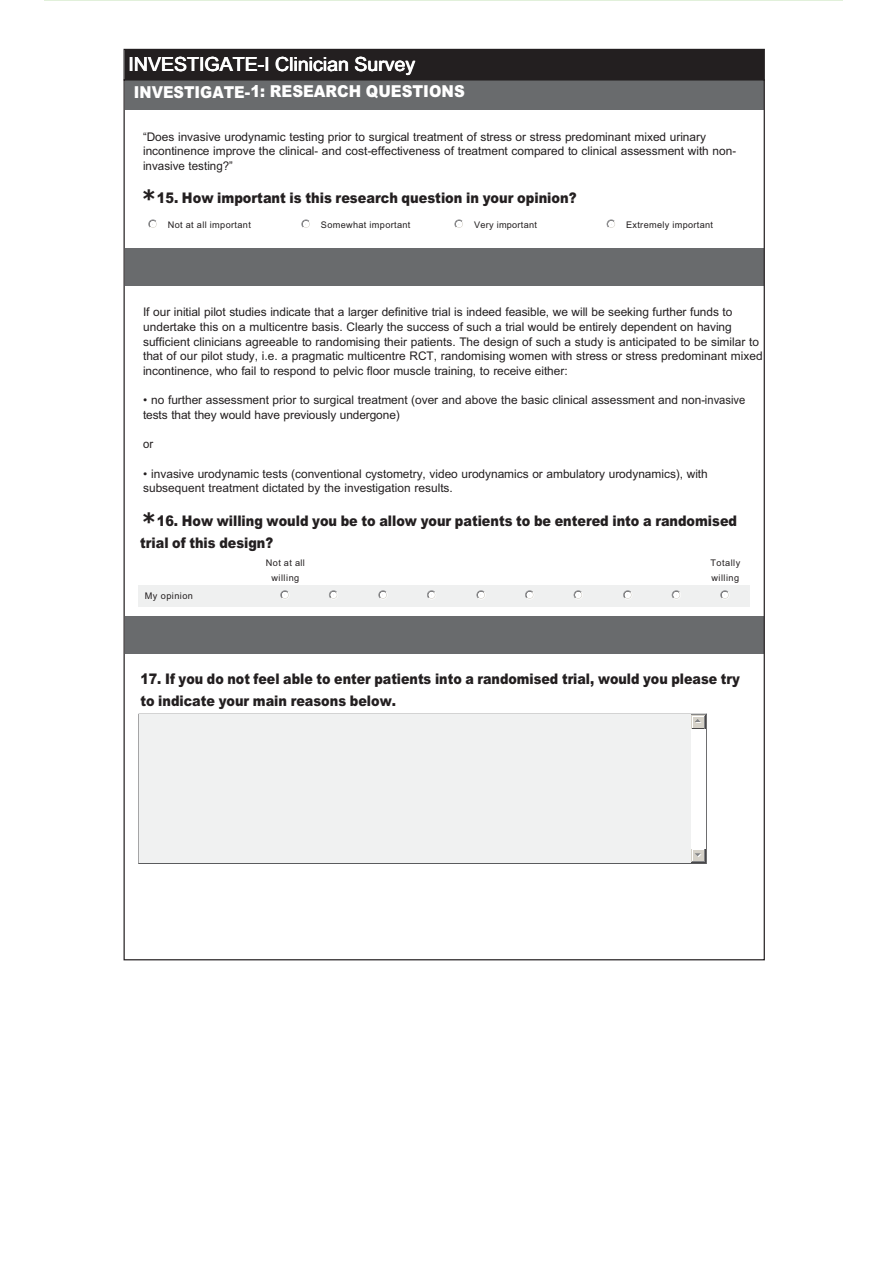
<style>
.page{position:relative;width:885px;height:1285px;background:#fff}
.page>*{position:absolute;margin:0;border:0;box-sizing:border-box;transform-origin:0 0}
.t1{font:700 22.05px "Verdana";color:#231f20}
.t2{font:19.6px "Arial";color:#fff}
.t3{font:900 16.45px "Arial";color:#fff;scale:.88 1}
.t4{font:900 14.7px/21.9px "Arial";color:#231f20;scale:.86 1}
.t5{font:900 14.7px/22.1px "Arial";color:#231f20;scale:.87 1}
.t6{font:900 14.7px "Arial";color:#231f20;scale:.88 1}
.t7{font:11.9px/14.7px "Arial";letter-spacing:-.005em;color:#231f20}
.t8{font:11.9px/14.7px "Arial";letter-spacing:-.005em;color:#231f20;scale:.92 1}
.t9{font:11.9px "Arial";letter-spacing:-.005em;color:#231f20;scale:.95 1}
.t10{font:9.1px/14.7px "Arial";letter-spacing:.04em;color:#231f20;text-align:center}
</style>
<div class="page">
<div style="left:125px;top:50px;width:638px;height:29px;background:#231f20"></div>
<div style="left:123px;top:49px;width:641px;height:31px;border:1px solid #231f20"></div>
<div style="left:125px;top:80px;width:638px;height:30px;background:#696b6d"></div>
<div style="left:125px;top:248px;width:638px;height:38px;background:#696b6d"></div>
<div style="left:138px;top:584px;width:122px;height:22px;background:#eff0f0"></div>
<div style="left:260px;top:584px;width:50px;height:22px;background:#eff0f0"></div>
<svg style="left:280px;top:590px;width:9px;height:9px"></svg>
<div style="left:310px;top:584px;width:48px;height:22px;background:#eff0f0"></div>
<svg style="left:329px;top:590px;width:8px;height:9px"></svg>
<div style="left:358px;top:584px;width:49px;height:22px;background:#eff0f0"></div>
<svg style="left:378px;top:590px;width:9px;height:9px"></svg>
<div style="left:407px;top:584px;width:49px;height:22px;background:#eff0f0"></div>
<svg style="left:427px;top:590px;width:8px;height:9px"></svg>
<div style="left:456px;top:584px;width:49px;height:22px;background:#eff0f0"></div>
<svg style="left:476px;top:590px;width:9px;height:9px"></svg>
<div style="left:505px;top:584px;width:49px;height:22px;background:#eff0f0"></div>
<svg style="left:525px;top:590px;width:8px;height:9px"></svg>
<div style="left:554px;top:584px;width:49px;height:22px;background:#eff0f0"></div>
<svg style="left:573px;top:590px;width:9px;height:9px"></svg>
<div style="left:603px;top:584px;width:48px;height:22px;background:#eff0f0"></div>
<svg style="left:623px;top:590px;width:9px;height:9px"></svg>
<div style="left:651px;top:584px;width:50px;height:22px;background:#eff0f0"></div>
<svg style="left:671px;top:590px;width:9px;height:9px"></svg>
<div style="left:701px;top:584px;width:48px;height:22px;background:#eff0f0"></div>
<svg style="left:720px;top:590px;width:9px;height:9px"></svg>
<div style="left:125px;top:615px;width:638px;height:38px;background:#696b6d"></div>
<hr style="left:139px;top:863px;width:567px;height:1px;background:#5a5b5d">
<hr style="left:705px;top:714px;width:1px;height:148px;background:#5a5b5d">
<hr style="left:138px;top:714px;width:1px;height:149px;background:#5a5b5d">
<hr style="left:140px;top:713px;width:566px;height:1px;background:#5a5b5d">
<svg style="left:691px;top:714px;width:14px;height:15px"></svg>
<svg style="left:691px;top:849px;width:14px;height:14px"></svg>
<div style="left:139px;top:714px;width:552px;height:149px;background:#f0f1f1"></div>
<svg style="left:148px;top:219px;width:9px;height:9px"></svg>
<svg style="left:301px;top:219px;width:9px;height:9px"></svg>
<svg style="left:454px;top:219px;width:9px;height:9px"></svg>
<svg style="left:606px;top:219px;width:9px;height:9px"></svg>
<hr style="left:44px;top:0;width:798px;height:1px;background:#e1f0da">
<h2 class="t2" style="left:128px;top:56px;width:288px">INVESTIGATE-I Clinician Survey</h2>
<h3 class="t3" style="left:134px;top:86px;width:377px">INVESTIGATE-1: RESEARCH QUESTIONS</h3>
<p class="t8" style="left:143px;top:130px;width:646px">“Does invasive urodynamic testing prior to surgical treatment of stress or stress predominant mixed urinary incontinence improve the clinical- and cost-effectiveness of treatment compared to clinical assessment with non&shy;invasive testing?”</p>
<p class="t6" style="left:157px;top:192px;width:478px">15. How important is this research question in your opinion?</p>
<h1 class="t1" style="left:141px;top:185px;width:17px">*</h1>
<p class="t10" style="left:168px;top:219px;width:85px">Not at all important</p>
<p class="t10" style="left:321px;top:219px;width:91px">Somewhat important</p>
<p class="t10" style="left:474px;top:219px;width:64px">Very important</p>
<p class="t10" style="left:626px;top:219px;width:88px">Extremely important</p>
<p class="t7" style="left:143px;top:306px;width:621px">If our initial pilot studies indicate that a larger definitive trial is indeed feasible, we will be seeking further funds to undertake this on a multicentre basis. Clearly the success of such a trial would be entirely dependent on having sufficient clinicians agreeable to randomising their patients. The design of such a study is anticipated to be similar to that of our pilot study, i.e. a pragmatic multicentre RCT, randomising women with stress or stress predominant mixed incontinence, who fail to respond to pelvic floor muscle training, to receive either:</p>
<p class="t7" style="left:143px;top:394px;width:603px">• no further assessment prior to surgical treatment (over and above the basic clinical assessment and non-invasive tests that they would have previously undergone)</p>
<p class="t9" style="left:143px;top:439px;width:12px">or</p>
<p class="t7" style="left:143px;top:467px;width:566px">• invasive urodynamic tests (conventional cystometry, video urodynamics or ambulatory urodynamics), with subsequent treatment dictated by the investigation results.</p>
<p class="t5" style="left:140px;top:511px;width:687px;text-indent:17px">16. How willing would you be to allow your patients to be entered into a randomised trial of this design?</p>
<h1 class="t1" style="left:141px;top:508px;width:17px">*</h1>
<p class="t10" style="left:145px;top:589px;width:50px">My opinion</p>
<p class="t10" style="left:266px;top:556px;width:41px">Not at all willing</p>
<p class="t10" style="left:710px;top:556px;width:31px;text-align:left">Totally willing</p>
<p class="t4" style="left:140px;top:669px;width:698px">17. If you do not feel able to enter patients into a randomised trial, would you please try to indicate your main reasons below.</p>
</div>
